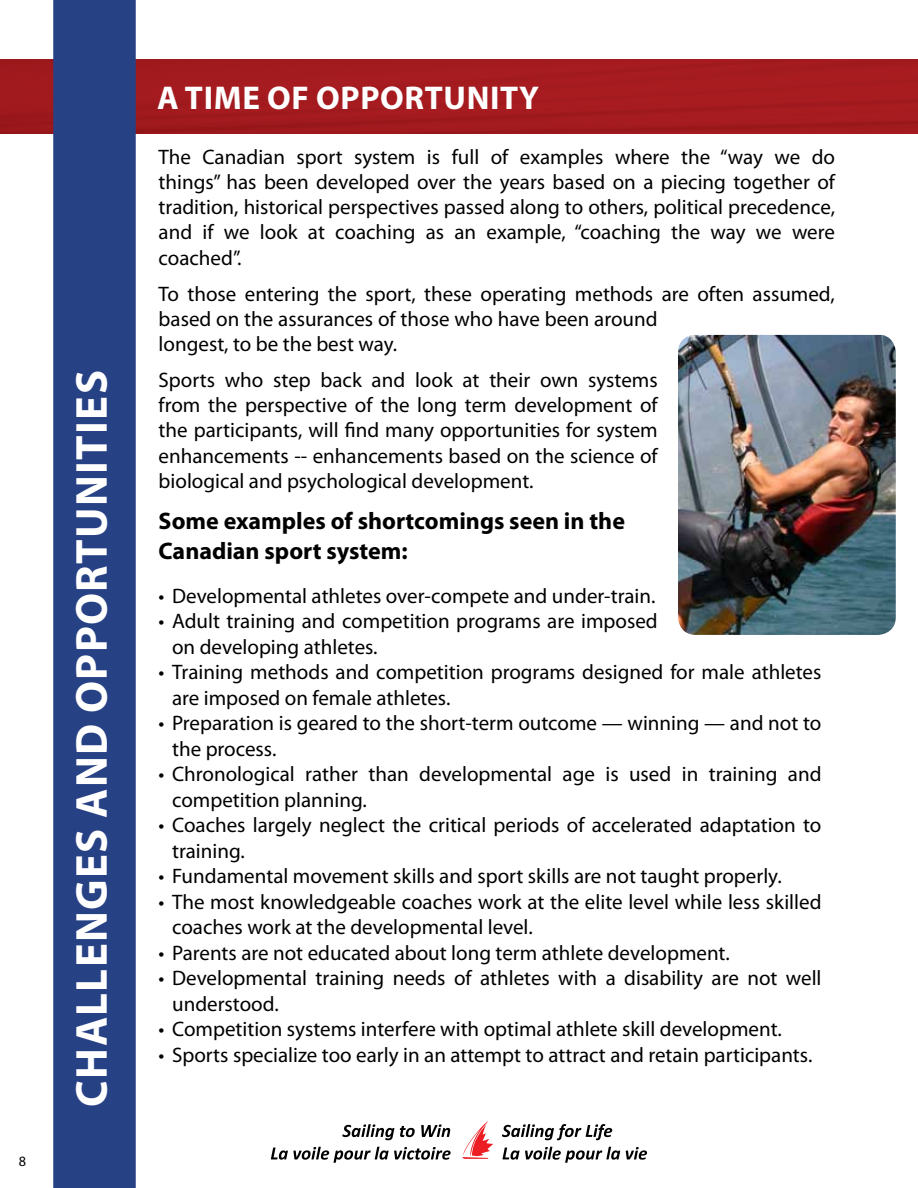
<style>
.page{position:relative;width:918px;height:1188px;background:#fff}
.page>*{position:absolute;margin:0;border:0;box-sizing:border-box;transform-origin:0 0}
.t1{font:700 45px "Myriad Pro";letter-spacing:.03em;color:#fff}
.t2{font:700 33px "Myriad Pro";letter-spacing:.02em;color:#fff}
.t3{font:700 24px/30px "Myriad Pro";color:#000}
.t4{font:21px/25.2px "Myriad Pro";color:#000}
.t5{font:14.25px "Myriad Pro";color:#000}
</style>
<div class="page">
<img style="left:0;top:60px;width:918px;height:74px">
<div style="left:53px;top:0;width:83px;height:1188px;background:#274185"></div>
<svg style="left:462px;top:1121px;width:31px;height:38px"></svg>
<svg style="left:342px;top:1124px;width:52px;height:16px"></svg>
<svg style="left:400px;top:1126px;width:15px;height:11px"></svg>
<svg style="left:421px;top:1124px;width:29px;height:13px"></svg>
<svg style="left:271px;top:1147px;width:180px;height:16px"></svg>
<svg style="left:502px;top:1124px;width:110px;height:16px"></svg>
<svg style="left:503px;top:1147px;width:117px;height:16px"></svg>
<svg style="left:626px;top:1147px;width:21px;height:13px"></svg>
<img style="left:678px;top:335px;width:218px;height:300px">
<p class="t5" style="left:19px;top:1153px;width:9px">8</p>
<h1 class="t1" style="left:62px;top:1107px;width:733px;rotate:-90deg">challenges and opportunities</h1>
<h2 class="t2" style="left:157px;top:77px;width:383px">A Time of Opportunity</h2>
<p class="t4" style="left:159px;top:144px;width:678px;text-align:justify">The Canadian sport system is full of examples where the “way we do things” has been developed over the years based on a piecing together of tradition, historical perspectives passed along to others, political precedence, and if we look at coaching as an example, “coaching the way we were coached”.</p>
<p class="t4" style="left:159px;top:281px;width:678px">To those entering the sport, these operating methods are often assumed, based on the assurances of those who have been around<br>longest, to be the best way.</p>
<p class="t4" style="left:159px;top:367px;width:501px;text-align:justify">Sports who step back and look at their own systems from the perspective of the long term development of the participants, will find many opportunities for system enhancements -- enhancements based on the science of biological and psychological development.</p>
<p class="t3" style="left:159px;top:505px;width:468px">Some examples of shortcomings seen in the<br>Canadian sport system:</p>
<p class="t4" style="left:159px;top:583px;width:498px">• Developmental athletes over-compete and under-train.</p>
<p class="t4" style="left:172px;top:608px;width:487px;text-indent:-14px">• Adult training and competition programs are imposed on developing athletes.</p>
<p class="t4" style="left:172px;top:659px;width:651px;text-indent:-14px">• Training methods and competition programs designed for male athletes are imposed on female athletes.</p>
<p class="t4" style="left:172px;top:710px;width:651px;text-indent:-14px">• Preparation is geared to the short-term outcome — winning — and not to the process.</p>
<p class="t4" style="left:172px;top:761px;width:651px;text-indent:-14px">• Chronological rather than developmental age is used in training and competition planning.</p>
<p class="t4" style="left:172px;top:812px;width:651px;text-indent:-14px">• Coaches largely neglect the critical periods of accelerated adaptation to training.</p>
<p class="t4" style="left:159px;top:863px;width:625px">• Fundamental movement skills and sport skills are not taught properly.</p>
<p class="t4" style="left:172px;top:889px;width:651px;text-indent:-14px">• The most knowledgeable coaches work at the elite level while less skilled coaches work at the developmental level.</p>
<p class="t4" style="left:159px;top:940px;width:573px">• Parents are not educated about long term athlete development.</p>
<p class="t4" style="left:172px;top:965px;width:651px;text-indent:-14px">• Developmental training needs of athletes with a disability are not well understood.</p>
<p class="t4" style="left:159px;top:1016px;width:625px">• Competition systems interfere with optimal athlete skill development.</p>
<p class="t4" style="left:159px;top:1042px;width:655px">• Sports specialize too early in an attempt to attract and retain participants.</p>
</div>
